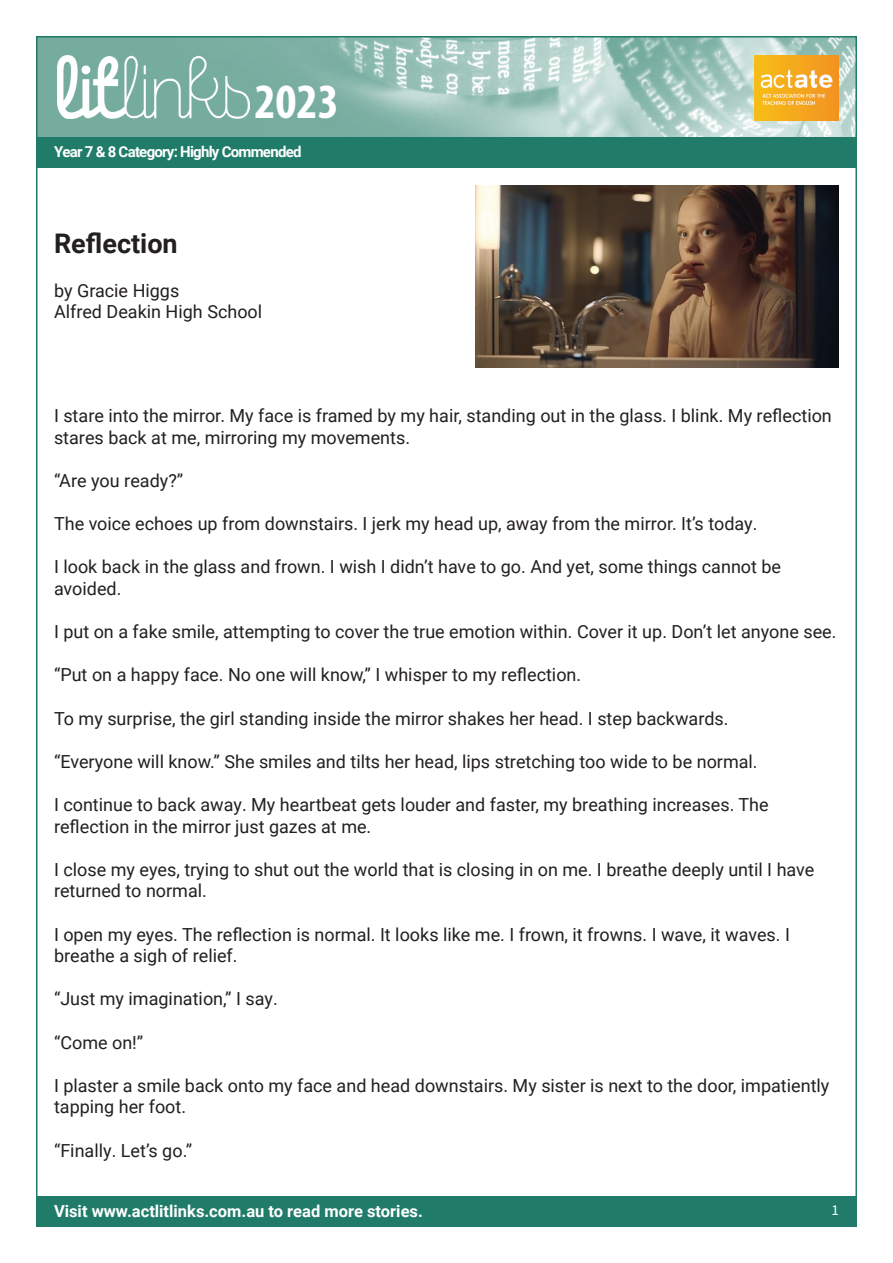
<style>
.page{position:relative;width:893px;height:1263px;background:#fff}
.page>*{position:absolute;margin:0;border:0;box-sizing:border-box;transform-origin:0 0}
.t1{font:700 condensed 49.5px "Myriad Pro";color:#fff}
.t2{font:700 27px "Roboto";color:#231f20}
.t3{font:18px/21.6px "Roboto";color:#231f20}
.t4{font:700 16.5px "Roboto";color:#fff}
.t5{font:700 15px "Roboto";letter-spacing:-.05em;color:#fff}
.t6{font:15px "Source Sans Pro";color:#fff}
</style>
<div class="page">
<img style="left:39px;top:39px;width:815px;height:99px">
<img style="left:58px;top:56px;width:192px;height:63px">
<img style="left:755px;top:56px;width:84px;height:64px">
<div style="left:36px;top:138px;width:821px;height:30px;background:#207c69"></div>
<div style="left:36px;top:1197px;width:821px;height:30px;background:#207c69"></div>
<img style="left:475px;top:185px;width:364px;height:182px">
<h1 class="t1" style="left:254px;top:70px;width:86px">2023</h1>
<p class="t5" style="left:54px;top:142px;width:249px">Year 7 &amp; 8 Category: Highly Commended</p>
<h2 class="t2" style="left:54px;top:225px;width:125px">Reflection</h2>
<p class="t3" style="left:54px;top:279px;width:210px">by Gracie Higgs<br>Alfred Deakin High School</p>
<p class="t3" style="left:54px;top:404px;width:779px">I stare into the mirror. My face is framed by my hair, standing out in the glass. I blink. My reflection stares back at me, mirroring my movements.</p>
<p class="t3" style="left:54px;top:469px;width:131px">“Are you ready?”</p>
<p class="t3" style="left:54px;top:512px;width:705px">The voice echoes up from downstairs. I jerk my head up, away from the mirror. It’s today.</p>
<p class="t3" style="left:54px;top:555px;width:729px">I look back in the glass and frown. I wish I didn’t have to go. And yet, some things cannot be avoided.</p>
<p class="t3" style="left:54px;top:620px;width:784px">I put on a fake smile, attempting to cover the true emotion within. Cover it up. Don’t let anyone see.</p>
<p class="t3" style="left:54px;top:663px;width:529px">“Put on a happy face. No one will know,” I whisper to my reflection.</p>
<p class="t3" style="left:54px;top:707px;width:676px">To my surprise, the girl standing inside the mirror shakes her head. I step backwards.</p>
<p class="t3" style="left:54px;top:750px;width:705px">“Everyone will know.” She smiles and tilts her head, lips stretching too wide to be normal.</p>
<p class="t3" style="left:54px;top:793px;width:716px">I continue to back away. My heartbeat gets louder and faster, my breathing increases. The reflection in the mirror just gazes at me.</p>
<p class="t3" style="left:54px;top:858px;width:762px">I close my eyes, trying to shut out the world that is closing in on me. I breathe deeply until I have returned to normal.</p>
<p class="t3" style="left:54px;top:923px;width:737px">I open my eyes. The reflection is normal. It looks like me. I frown, it frowns. I wave, it waves. I breathe a sigh of relief.</p>
<p class="t3" style="left:54px;top:987px;width:225px">“Just my imagination,” I say.</p>
<p class="t3" style="left:54px;top:1031px;width:91px">“Come on!”</p>
<p class="t3" style="left:54px;top:1074px;width:777px">I plaster a smile back onto my face and head downstairs. My sister is next to the door, impatiently tapping her foot.</p>
<p class="t3" style="left:54px;top:1139px;width:140px">“Finally. Let’s go.”</p>
<p class="t4" style="left:54px;top:1199px;width:370px">Visit www.actlitlinks.com.au to read more stories.</p>
<p class="t6" style="left:831px;top:1200px;width:9px">1</p>
</div>
